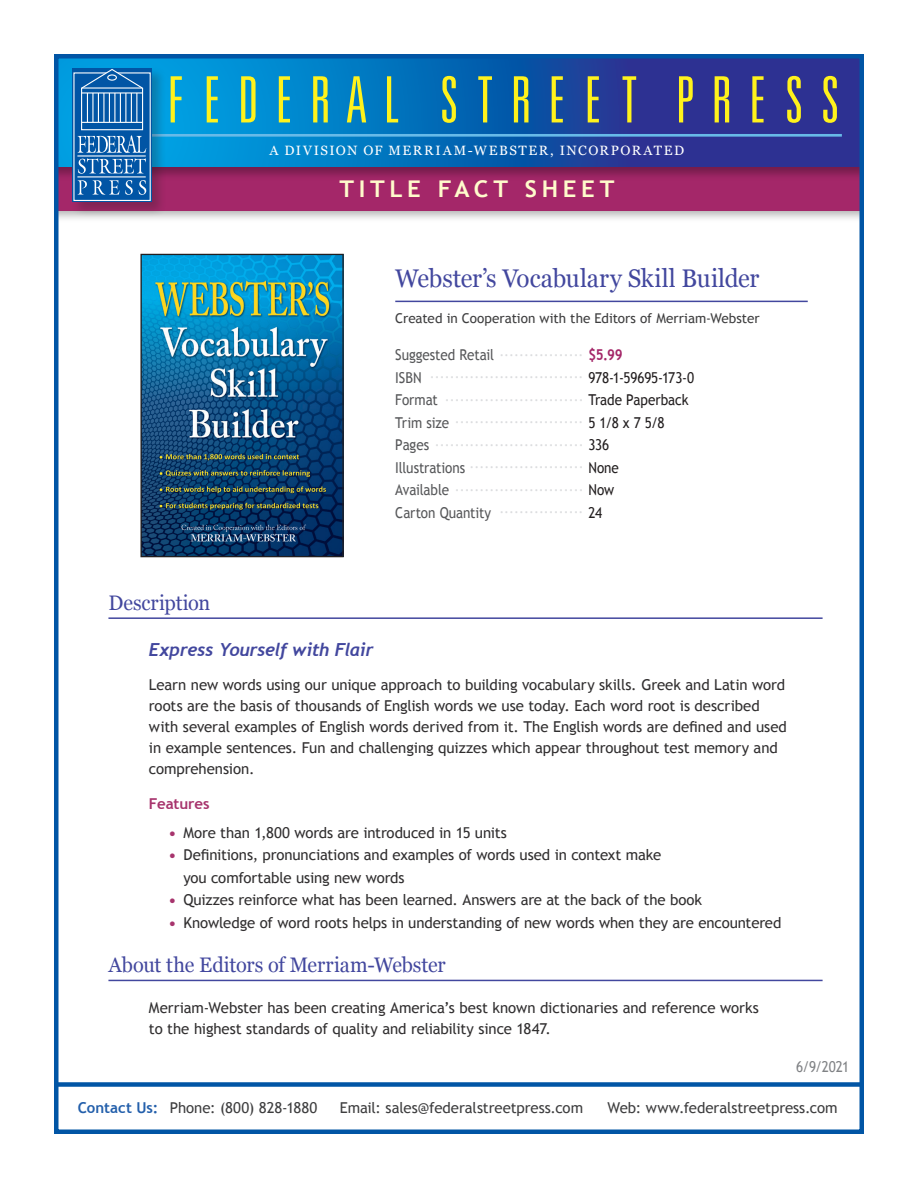
<style>
.page{position:relative;width:918px;height:1188px;background:#fff}
.page>*{position:absolute;margin:0;border:0;box-sizing:border-box;transform-origin:0 0}
.Title_1{font:25.5px "Georgia";letter-spacing:-.005em;color:#42479e;scale:.95 1}
.t1{font:700 23.1px "Trebuchet MS";letter-spacing:.195em;color:#fffbcc;scale:1.04 1}
.Section_title{font:21px "Georgia";letter-spacing:-.005em;color:#42479e;scale:.95 1}
.Description_call_out{font:italic 700 18px "Trebuchet";letter-spacing:-.02em;color:#42479e}
.Description{font:15px/21px "Trebuchet MS";letter-spacing:-.005em;color:#312f30}
.Spec_Details{font:15px "Trebuchet MS";letter-spacing:-.01em;color:#dcdddf;scale:.9 1}
.t2{font:15px "Trebuchet MS";letter-spacing:-.005em;color:#3e3e3f}
.t3{font:700 15px "Trebuchet MS";color:#235fab}
.Description_Features{font:700 15px "Trebuchet MS";letter-spacing:-.01em;color:#a7346d}
.date{font:15px "Trebuchet MS";color:#808285;scale:.9 1}
.Created_in_cooperati{font:13.5px "Trebuchet MS";letter-spacing:-.005em;color:#3e3e3f}
.t4{font:13.5px "Georgia";letter-spacing:.11em;color:#fff}
.s1{color:#57585a}
.s2{font-weight:700;color:#a42769}
.s3{color:#231f20}
.s4{font-weight:700;color:#a7346d}
</style>
<div class="page">
<img style="left:59px;top:210px;width:800px;height:9px">
<svg style="left:54px;top:167px;width:810px;height:43px;background:#9c2564"></svg>
<svg style="left:59px;top:59px;width:800px;height:108px;background:#135dae"></svg>
<svg style="left:171px;top:76px;width:11px;height:46px"></svg>
<svg style="left:207px;top:76px;width:11px;height:46px"></svg>
<svg style="left:241px;top:76px;width:15px;height:46px"></svg>
<svg style="left:279px;top:76px;width:11px;height:46px"></svg>
<svg style="left:313px;top:76px;width:15px;height:46px"></svg>
<svg style="left:347px;top:76px;width:19px;height:46px"></svg>
<svg style="left:387px;top:76px;width:11px;height:46px"></svg>
<svg style="left:442px;top:76px;width:14px;height:47px"></svg>
<svg style="left:478px;top:76px;width:14px;height:46px"></svg>
<svg style="left:514px;top:76px;width:14px;height:46px"></svg>
<svg style="left:552px;top:76px;width:11px;height:46px"></svg>
<svg style="left:588px;top:76px;width:11px;height:46px"></svg>
<svg style="left:623px;top:76px;width:13px;height:46px"></svg>
<svg style="left:679px;top:76px;width:14px;height:46px"></svg>
<svg style="left:715px;top:76px;width:14px;height:46px"></svg>
<svg style="left:752px;top:76px;width:12px;height:46px"></svg>
<svg style="left:787px;top:76px;width:14px;height:47px"></svg>
<svg style="left:823px;top:76px;width:14px;height:47px"></svg>
<hr style="left:78px;top:134px;width:764px;height:3px;background:#67bae8">
<hr style="left:395px;top:301px;width:413px;height:1px;background:#42479e">
<hr style="left:108px;top:617px;width:715px;height:2px;background:#42479e">
<hr style="left:108px;top:980px;width:715px;height:1px;background:#42479e">
<img style="left:142px;top:256px;width:200px;height:299px">
<div style="left:140px;top:254px;width:204px;height:303px;border:1px solid #231f20"></div>
<div style="left:70px;top:66px;width:97px;height:151px;background:#231f20;opacity:.28"></div>
<svg style="left:72px;top:68px;width:80px;height:134px;background:#296fb3"></svg>
<svg style="left:78px;top:180px;width:41px;height:15px"></svg>
<svg style="left:125px;top:180px;width:21px;height:15px"></svg>
<hr style="left:77px;top:155px;width:69px;height:2px;background:#fff">
<hr style="left:77px;top:176px;width:69px;height:1px;background:#fff">
<svg style="left:78px;top:69px;width:68px;height:105px;background:#3678b7"></svg>
<div style="left:107px;top:74px;width:10px;height:7px;border:1px solid #fff;border-radius:50%"></div>
<div style="left:58px;top:1082px;width:805px;height:5px;background:#0155a5"></div>
<div style="left:54px;top:54px;width:810px;height:1080px;border:4px solid #0155a5"></div>
<p class="t4" style="left:270px;top:141px;width:416px">A DIVISION OF MERRIAM-WEBSTER, INCORPORATED</p>
<p class="t1" style="left:339px;top:174px;width:266px">TITLE FACT SHEET</p>
<p class="Title_1" style="left:395px;top:260px;width:385px">Webster’s Vocabulary Skill Builder</p>
<p class="Created_in_cooperati" style="left:395px;top:310px;width:366px">Created in Cooperation with the Editors of Merriam-Webster</p>
<p class="Spec_Details" style="left:395px;top:342px;width:254px"><span class="s1">Suggested Retail</span> ................. <span class="s2">$5.99</span></p>
<p class="Spec_Details" style="left:395px;top:364px;width:334px"><span class="s1">ISBN</span> ............................... <span class="s3">978-1-59695-173-0</span></p>
<p class="Spec_Details" style="left:395px;top:387px;width:327px"><span class="s1">Format</span> ............................ <span class="s3">Trade Paperback</span></p>
<p class="Spec_Details" style="left:395px;top:409px;width:301px"><span class="s1">Trim size</span> .......................... <span class="s3">5 1/8 x 7 5/8</span></p>
<p class="Spec_Details" style="left:395px;top:432px;width:239px"><span class="s1">Pages</span> .............................. <span class="s3">336</span></p>
<p class="Spec_Details" style="left:395px;top:454px;width:250px"><span class="s1">Illustrations</span> ....................... <span class="s3">None</span></p>
<p class="Spec_Details" style="left:395px;top:477px;width:245px"><span class="s1">Available</span> .......................... <span class="s3">Now</span></p>
<p class="Spec_Details" style="left:395px;top:499px;width:231px"><span class="s1">Carton Quantity</span> ................. <span class="s3">24</span></p>
<p class="Section_title" style="left:108px;top:587px;width:109px">Description</p>
<p class="Description_call_out" style="left:149px;top:638px;width:226px">Express Yourself with Flair</p>
<p class="Description" style="left:149px;top:675px;width:640px">Learn new words using our unique approach to building vocabulary skills. Greek and Latin word roots are the basis of thousands of English words we use today. Each word root is described with several examples of English words derived from it. The English words are defined and used in example sentences. Fun and challenging quizzes which appear throughout test memory and comprehension.</p>
<p class="Description_Features" style="left:149px;top:794px;width:62px">Features</p>
<p class="Description" style="left:168px;top:822px;width:340px"><span class="s4">•</span> More than 1,800 words are introduced in 15 units</p>
<p class="Description" style="left:183px;top:844px;width:479px;line-height:22.5px;text-indent:-15px"><span class="s4">•</span> Definitions, pronunciations and examples of words used in context make you comfortable using new words</p>
<p class="Description" style="left:168px;top:890px;width:535px"><span class="s4">•</span> Quizzes reinforce what has been learned. Answers are at the back of the book</p>
<p class="Description" style="left:168px;top:912px;width:614px"><span class="s4">•</span> Knowledge of word roots helps in understanding of new words when they are encountered</p>
<p class="Section_title" style="left:108px;top:950px;width:356px">About the Editors of Merriam-Webster</p>
<p class="Description" style="left:149px;top:998px;width:612px">Merriam-Webster has been creating America’s best known dictionaries and reference works to the highest standards of quality and reliability since 1847.</p>
<p class="date" style="left:796px;top:1058px;width:61px">6/9/2021</p>
<p class="t3" style="left:78px;top:1098px;width:82px">Contact Us:</p>
<p class="t2" style="left:170px;top:1099px;width:149px">Phone: (800) 828-1880</p>
<p class="t2" style="left:340px;top:1099px;width:245px">Email: sales@federalstreetpress.com</p>
<p class="t2" style="left:608px;top:1099px;width:232px">Web: www.federalstreetpress.com</p>
</div>
